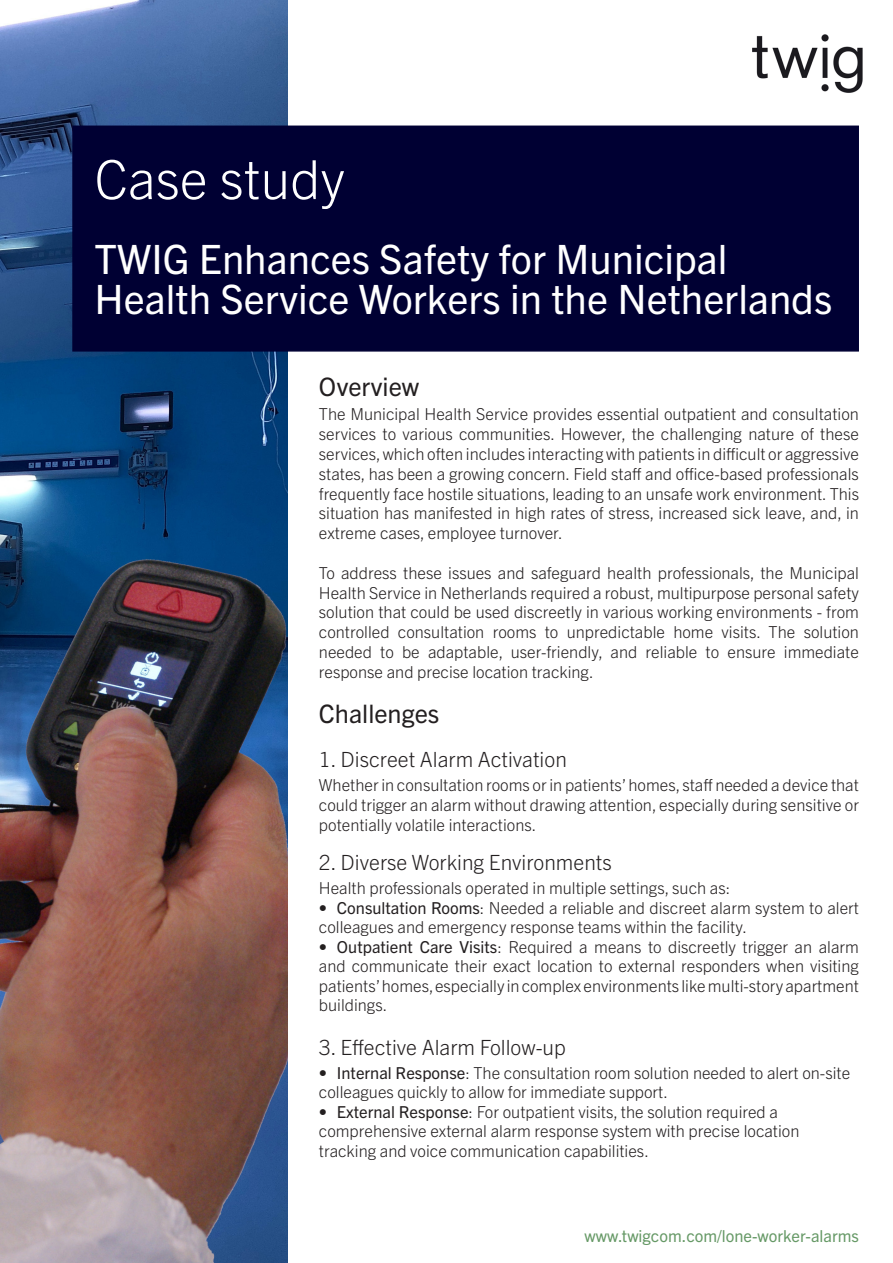
<style>
.page{position:relative;width:893px;height:1263px;background:#fff}
.page>*{position:absolute;margin:0;border:0;box-sizing:border-box;transform-origin:0 0}
.TWIG_Page_title_36pt_white{font:300 54px "Trade Gothic Next LT Pro";color:#fff}
.TWIG_title_27pt_white{font:40.5px/40.5px "Trade Gothic Next LT Pro";color:#fff}
.TWIG_title_17pt_black{font:25.5px "Trade Gothic Next LT Pro";color:#231f20}
.TWIG_title_14pt_black{font:300 21px "Trade Gothic Next LT Pro";color:#231f20}
.TWIG_body_text_11pt_black{font:300 16.5px/19.8px "Trade Gothic Next LT Pro";color:#231f20;text-align:justify}
.TWIG_body_text_11pt_black-2{font:16.5px "Trade Gothic Next LT Pro";color:#696}
.s1{font-weight:400}
</style>
<div class="page">
<img style="left:752px;top:34px;width:111px;height:59px">
<img style="left:0;top:0;width:287px;height:1263px">
<div style="left:72px;top:126px;width:787px;height:226px;background:#003;border:2px solid #003"></div>
<p class="TWIG_Page_title_36pt_white" style="left:95px;top:142px;width:252px">Case study</p>
<p class="TWIG_title_27pt_white" style="left:95px;top:236px;width:739px">TWIG Enhances Safety for Municipal<br>Health Service Workers in the Netherlands</p>
<p class="TWIG_title_17pt_black" style="left:319px;top:369px;width:102px">Overview</p>
<p class="TWIG_body_text_11pt_black" style="left:319px;top:403px;width:542px">The Municipal Health Service provides essential outpatient and consultation services to various communities. However, the challenging nature of these services, which often includes interacting with patients in difficult or aggressive states, has been a growing concern. Field staff and office-based professionals frequently face hostile situations, leading to an unsafe work environment. This situation has manifested in high rates of stress, increased sick leave, and, in extreme cases, employee turnover.</p>
<p class="TWIG_body_text_11pt_black" style="left:319px;top:562px;width:542px">To address these issues and safeguard health professionals, the Municipal Health Service in Netherlands required a robust, multipurpose personal safety solution that could be used discreetly in various working environments - from controlled consultation rooms to unpredictable home visits. The solution needed to be adaptable, user-friendly, and reliable to ensure immediate response and precise location tracking.</p>
<p class="TWIG_title_17pt_black" style="left:319px;top:696px;width:122px">Challenges</p>
<p class="TWIG_title_14pt_black" style="left:319px;top:745px;width:249px">1. Discreet Alarm Activation</p>
<p class="TWIG_body_text_11pt_black" style="left:319px;top:774px;width:542px">Whether in consultation rooms or in patients’ homes, staff needed a device that could trigger an alarm without drawing attention, especially during sensitive or potentially volatile interactions.</p>
<p class="TWIG_title_14pt_black" style="left:319px;top:848px;width:294px">2. Diverse Working Environments</p>
<p class="TWIG_body_text_11pt_black" style="left:319px;top:877px;width:413px">Health professionals operated in multiple settings, such as:</p>
<p class="TWIG_body_text_11pt_black" style="left:319px;top:897px;width:542px"><span class="s1">• Consultation Rooms</span>: Needed a reliable and discreet alarm system to alert colleagues and emergency response teams within the facility.</p>
<p class="TWIG_body_text_11pt_black" style="left:319px;top:936px;width:542px"><span class="s1">• Outpatient Care Visits</span>: Required a means to discreetly trigger an alarm and communicate their exact location to external responders when visiting patients’ homes, especially in complex environments like multi-story apartment buildings.</p>
<p class="TWIG_title_14pt_black" style="left:319px;top:1033px;width:248px">3. Effective Alarm Follow-up</p>
<p class="TWIG_body_text_11pt_black" style="left:319px;top:1062px;width:533px"><span class="s1">• Internal Response</span>: The consultation room solution needed to alert on-site colleagues quickly to allow for immediate support.</p>
<p class="TWIG_body_text_11pt_black" style="left:319px;top:1101px;width:482px;text-align:left"><span class="s1">• External Response</span>: For outpatient visits, the solution required a comprehensive external alarm response system with precise location tracking and voice communication capabilities.</p>
<p class="TWIG_body_text_11pt_black-2" style="left:584px;top:1224px;width:276px">www.twigcom.com/lone-worker-alarms</p>
</div>
